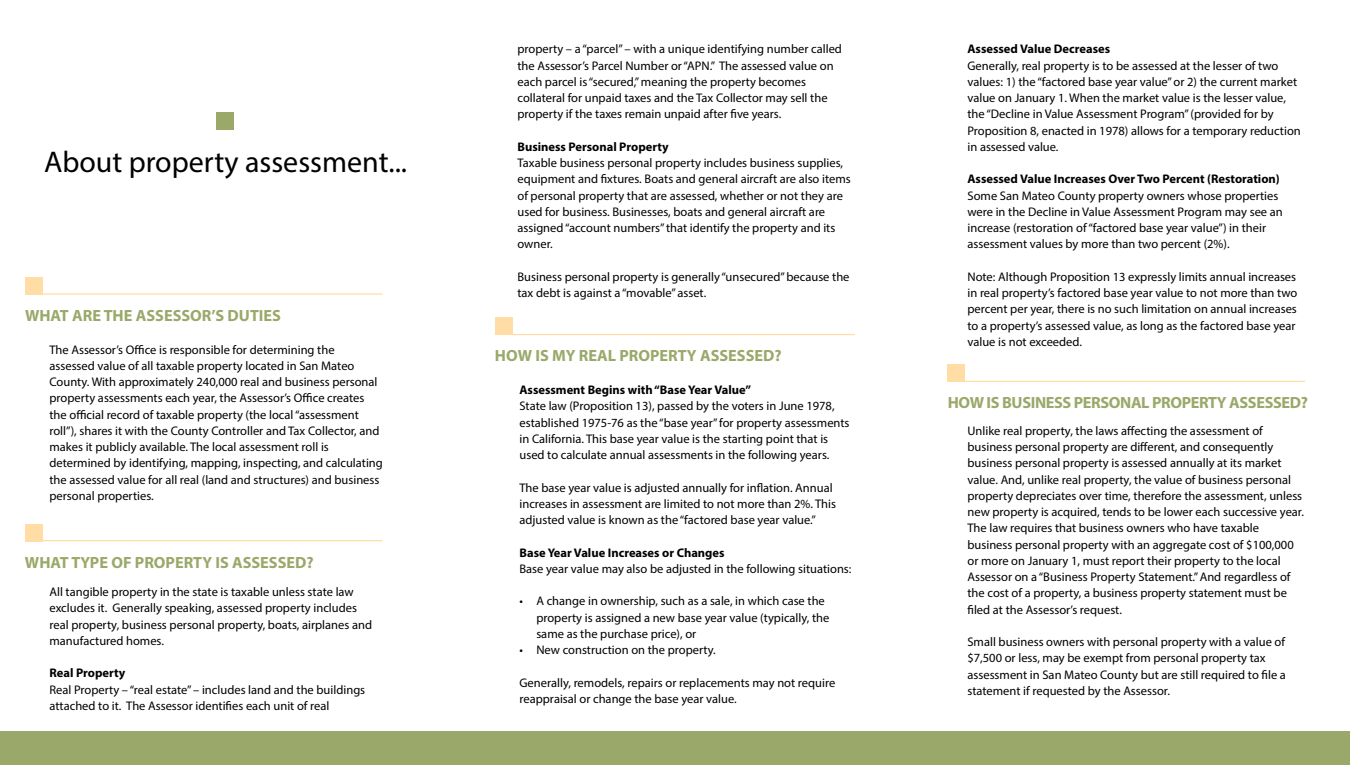
<style>
.page{position:relative;width:1350px;height:765px;background:#fff}
.page>*{position:absolute;margin:0;border:0;box-sizing:border-box;transform-origin:0 0}
.t1{font:30px "Myriad Pro";color:#000}
.t2{font:700 16.25px "Myriad Pro";color:#9aa869}
.t3{font:700 16.25px "Myriad Pro";letter-spacing:-.025em;color:#9aa869}
.t4{font:12.5px/16.2px "Myriad Pro";color:#000}
.t5{font:700 12.5px "Myriad Pro";color:#000}
</style>
<div class="page">
<div style="left:0;top:731px;width:1350px;height:34px;background:#9aa869"></div>
<div style="left:216px;top:112px;width:17px;height:18px;background:#9aa869"></div>
<div style="left:25px;top:277px;width:17px;height:18px;background:#ffdda4"></div>
<hr style="left:42px;top:293px;width:341px;height:2px;background:#ffdda4">
<div style="left:495px;top:318px;width:17px;height:17px;background:#ffdda4"></div>
<hr style="left:512px;top:334px;width:343px;height:1px;background:#ffdda4">
<div style="left:948px;top:364px;width:17px;height:18px;background:#ffdda4"></div>
<hr style="left:965px;top:381px;width:340px;height:1px;background:#ffdda4">
<div style="left:25px;top:524px;width:17px;height:17px;background:#ffdda4"></div>
<hr style="left:42px;top:540px;width:341px;height:1px;background:#ffdda4">
<h1 class="t1" style="left:44px;top:143px;width:365px">About property assessment...</h1>
<h2 class="t2" style="left:25px;top:305px;width:258px">WHAT ARE THE ASSESSOR’S DUTIES</h2>
<p class="t4" style="left:49px;top:341px;width:335px">The Assessor’s Office is responsible for determining the assessed value of all taxable property located in San Mateo County. With approximately 240,000 real and business personal property assessments each year, the Assessor’s Office creates the official record of taxable property (the local “assessment roll”), shares it with the County Controller and Tax Collector, and makes it publicly available. The local assessment roll is determined by identifying, mapping, inspecting, and calculating the assessed value for all real (land and structures) and business personal properties.</p>
<h2 class="t2" style="left:25px;top:552px;width:290px">WHAT TYPE OF PROPERTY IS ASSESSED?</h2>
<p class="t4" style="left:49px;top:584px;width:324px">All tangible property in the state is taxable unless state law excludes it. Generally speaking, assessed property includes real property, business personal property, boats, airplanes and manufactured homes.</p>
<p class="t5" style="left:49px;top:665px;width:77px">Real Property</p>
<p class="t4" style="left:49px;top:681px;width:317px">Real Property – “real estate” – includes land and the buildings attached to it. The Assessor identifies each unit of real</p>
<p class="t4" style="left:518px;top:41px;width:326px">property – a “parcel” – with a unique identifying number called the Assessor’s Parcel Number or “APN.” The assessed value on each parcel is “secured,” meaning the property becomes collateral for unpaid taxes and the Tax Collector may sell the property if the taxes remain unpaid after five years.</p>
<p class="t5" style="left:518px;top:139px;width:153px">Business Personal Property</p>
<p class="t4" style="left:518px;top:155px;width:335px">Taxable business personal property includes business supplies, equipment and fixtures. Boats and general aircraft are also items of personal property that are assessed, whether or not they are used for business. Businesses, boats and general aircraft are assigned “account numbers” that identify the property and its owner.</p>
<p class="t4" style="left:518px;top:268px;width:334px">Business personal property is generally “unsecured” because the tax debt is against a “movable” asset.</p>
<h2 class="t2" style="left:495px;top:345px;width:288px">HOW IS MY REAL PROPERTY ASSESSED?</h2>
<p class="t5" style="left:520px;top:382px;width:233px">Assessment Begins with “Base Year Value”</p>
<p class="t4" style="left:520px;top:398px;width:332px">State law (Proposition 13), passed by the voters in June 1978, established 1975-76 as the “base year” for property assessments in California. This base year value is the starting point that is used to calculate annual assessments in the following years.</p>
<p class="t4" style="left:520px;top:479px;width:318px">The base year value is adjusted annually for inflation. Annual increases in assessment are limited to not more than 2%. This adjusted value is known as the “factored base year value.”</p>
<p class="t5" style="left:520px;top:544px;width:207px">Base Year Value Increases or Changes</p>
<p class="t4" style="left:520px;top:560px;width:334px">Base year value may also be adjusted in the following situations:</p>
<p class="t4" style="left:536px;top:593px;width:295px;text-indent:-17px">• A change in ownership, such as a sale, in which case the property is assigned a new base year value (typically, the same as the purchase price), or</p>
<p class="t4" style="left:520px;top:642px;width:198px">• New construction on the property.</p>
<p class="t4" style="left:520px;top:674px;width:317px">Generally, remodels, repairs or replacements may not require reappraisal or change the base year value.</p>
<p class="t5" style="left:968px;top:41px;width:144px">Assessed Value Decreases</p>
<p class="t4" style="left:968px;top:57px;width:335px">Generally, real property is to be assessed at the lesser of two values: 1) the “factored base year value” or 2) the current market value on January 1. When the market value is the lesser value, the “Decline in Value Assessment Program” (provided for by Proposition 8, enacted in 1978) allows for a temporary reduction in assessed value.</p>
<p class="t5" style="left:968px;top:171px;width:314px">Assessed Value Increases Over Two Percent (Restoration)</p>
<p class="t4" style="left:968px;top:187px;width:317px">Some San Mateo County property owners whose properties were in the Decline in Value Assessment Program may see an increase (restoration of “factored base year value”) in their assessment values by more than two percent (2%).</p>
<p class="t4" style="left:968px;top:268px;width:331px">Note: Although Proposition 13 expressly limits annual increases in real property’s factored base year value to not more than two percent per year, there is no such limitation on annual increases to a property’s assessed value, as long as the factored base year value is not exceeded.</p>
<h2 class="t3" style="left:948px;top:392px;width:362px">HOW IS BUSINESS PERSONAL PROPERTY ASSESSED?</h2>
<p class="t4" style="left:968px;top:422px;width:338px">Unlike real property, the laws affecting the assessment of business personal property are different, and consequently business personal property is assessed annually at its market value. And, unlike real property, the value of business personal property depreciates over time, therefore the assessment, unless new property is acquired, tends to be lower each successive year.<br>The law requires that business owners who have taxable business personal property with an aggregate cost of $100,000 or more on January 1, must report their property to the local Assessor on a “Business Property Statement.” And regardless of the cost of a property, a business property statement must be filed at the Assessor’s request.</p>
<p class="t4" style="left:968px;top:634px;width:320px">Small business owners with personal property with a value of $7,500 or less, may be exempt from personal property tax assessment in San Mateo County but are still required to file a statement if requested by the Assessor.</p>
</div>
